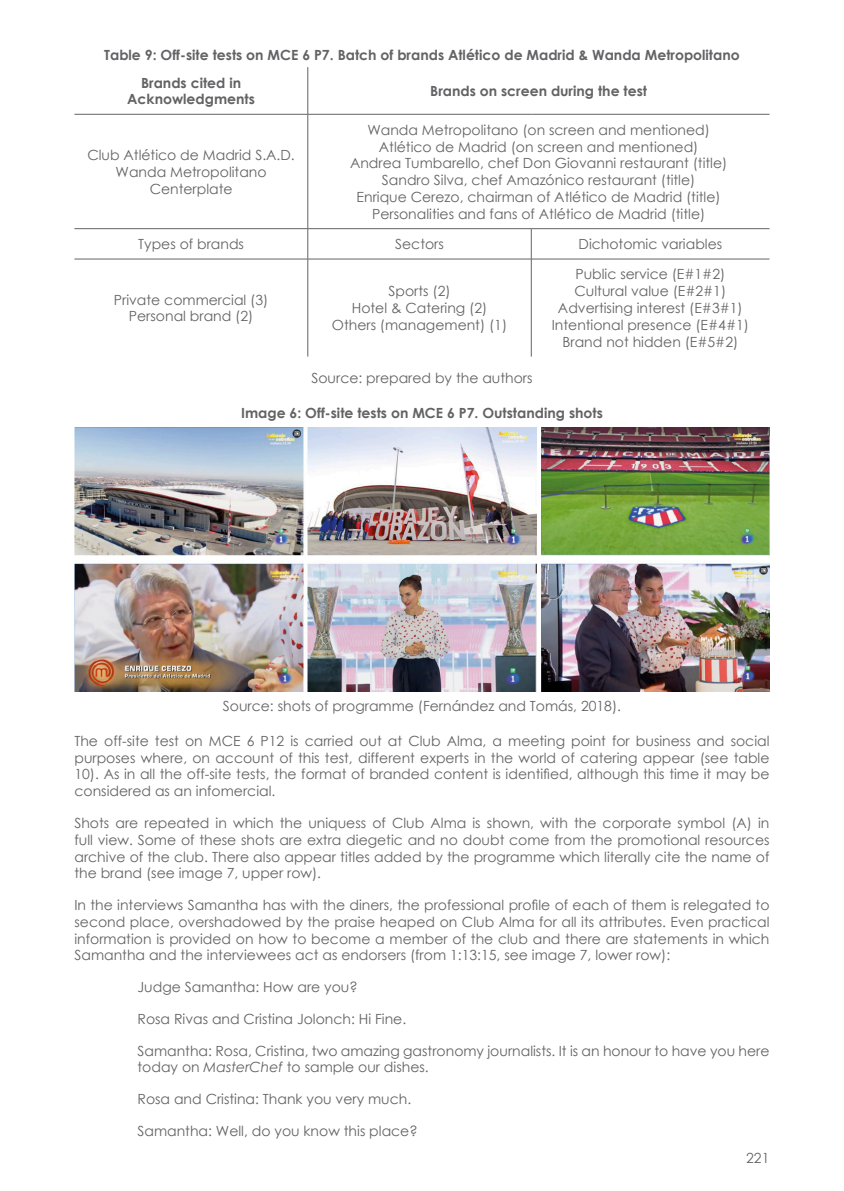
<style>
.page{position:relative;width:844px;height:1191px;background:#fff}
.page>*{position:absolute;margin:0;border:0;box-sizing:border-box;transform-origin:0 0}
.Cuerpo_Artículo{font:14px/16.8px "Century Gothic";color:#636366;text-align:center}
.Cita__40{font:14px/16.8px "Century Gothic";color:#636366}
.Título_figuras{font:700 14px "Century Gothic";color:#636366}
.Pie_de_foto{font:14px "Century Gothic";color:#636366}
.Cuerpo_Artículo-2{font:700 14px/16.8px "Century Gothic";color:#636366;text-align:center}
.s1{font-style:italic}
</style>
<div class="page">
<hr style="left:307px;top:67px;width:1px;height:47px;background:#636366">
<hr style="left:74px;top:114px;width:234px;height:1px;background:#636366">
<hr style="left:308px;top:114px;width:223px;height:1px;background:#636366">
<hr style="left:307px;top:114px;width:1px;height:114px;background:#636366">
<hr style="left:531px;top:114px;width:238px;height:1px;background:#636366">
<hr style="left:74px;top:228px;width:234px;height:1px;background:#636366">
<hr style="left:308px;top:228px;width:223px;height:1px;background:#636366">
<hr style="left:307px;top:229px;width:1px;height:30px;background:#636366">
<hr style="left:531px;top:228px;width:238px;height:1px;background:#636366">
<hr style="left:531px;top:229px;width:1px;height:30px;background:#636366">
<hr style="left:74px;top:259px;width:234px;height:1px;background:#636366">
<hr style="left:308px;top:259px;width:223px;height:1px;background:#636366">
<hr style="left:307px;top:259px;width:1px;height:97px;background:#636366">
<hr style="left:531px;top:259px;width:238px;height:1px;background:#636366">
<hr style="left:531px;top:259px;width:1px;height:97px;background:#636366">
<img style="left:74px;top:427px;width:695px;height:265px">
<p class="Título_figuras" style="left:104px;top:44px;width:637px">Table 9: Off-site tests on MCE 6 P7. Batch of brands Atlético de Madrid &amp; Wanda Metropolitano</p>
<p class="Cuerpo_Artículo-2" style="left:127px;top:73px;width:129px">Brands cited in<br>Acknowledgments</p>
<p class="Cuerpo_Artículo-2" style="left:430px;top:82px;width:218px">Brands on screen during the test</p>
<p class="Cuerpo_Artículo" style="left:87px;top:146px;width:209px">Club Atlético de Madrid S.A.D.<br>Wanda Metropolitano<br>Centerplate</p>
<p class="Cuerpo_Artículo" style="left:350px;top:121px;width:379px">Wanda Metropolitano (on screen and mentioned)<br>Atlético de Madrid (on screen and mentioned)<br>Andrea Tumbarello, chef Don Giovanni restaurant (title)<br>Sandro Silva, chef Amazónico restaurant (title)<br>Enrique Cerezo, chairman of Atlético de Madrid (title)<br>Personalities and fans of Atlético de Madrid (title)</p>
<p class="Cuerpo_Artículo" style="left:138px;top:235px;width:107px">Types of brands</p>
<p class="Cuerpo_Artículo" style="left:395px;top:235px;width:50px">Sectors</p>
<p class="Cuerpo_Artículo" style="left:578px;top:235px;width:145px">Dichotomic variables</p>
<p class="Cuerpo_Artículo" style="left:114px;top:291px;width:156px">Private commercial (3)<br>Personal brand (2)</p>
<p class="Cuerpo_Artículo" style="left:332px;top:282px;width:177px">Sports (2)<br>Hotel &amp; Catering (2)<br>Others (management) (1)</p>
<p class="Cuerpo_Artículo" style="left:551px;top:266px;width:199px">Public service (E#1#2)<br>Cultural value (E#2#1)<br>Advertising interest (E#3#1)<br>Intentional presence (E#4#1)<br>Brand not hidden (E#5#2)</p>
<p class="Pie_de_foto" style="left:311px;top:368px;width:222px">Source: prepared by the authors</p>
<p class="Título_figuras" style="left:241px;top:403px;width:363px">Image 6: Off-site tests on MCE 6 P7. Outstanding shots</p>
<p class="Pie_de_foto" style="left:223px;top:696px;width:399px">Source: shots of programme (Fernández and Tomás, 2018).</p>
<p class="Cuerpo_Artículo" style="left:74px;top:732px;width:696px;text-align:justify">The off-site test on MCE 6 P12 is carried out at Club Alma, a meeting point for business and social purposes where, on account of this test, different experts in the world of catering appear (see table 10). As in all the off-site tests, the format of branded content is identified, although this time it may be considered as an infomercial.</p>
<p class="Cuerpo_Artículo" style="left:74px;top:814px;width:696px;text-align:justify">Shots are repeated in which the uniquess of Club Alma is shown, with the corporate symbol (A) in full view. Some of these shots are extra diegetic and no doubt come from the promotional resources archive of the club. There also appear titles added by the programme which literally cite the name of the brand (see image 7, upper row).</p>
<p class="Cuerpo_Artículo" style="left:74px;top:896px;width:696px;text-align:justify">In the interviews Samantha has with the diners, the professional profile of each of them is relegated to second place, overshadowed by the praise heaped on Club Alma for all its attributes. Even practical information is provided on how to become a member of the club and there are statements in which Samantha and the interviewees act as endorsers (from 1:13:15, see image 7, lower row):</p>
<p class="Cita__40" style="left:137px;top:978px;width:222px">Judge Samantha: How are you?</p>
<p class="Cita__40" style="left:137px;top:1010px;width:270px">Rosa Rivas and Cristina Jolonch: Hi Fine.</p>
<p class="Cita__40" style="left:137px;top:1042px;width:633px">Samantha: Rosa, Cristina, two amazing gastronomy journalists. It is an honour to have you here today on <span class="s1">MasterChef</span> to sample our dishes.</p>
<p class="Cita__40" style="left:137px;top:1090px;width:275px">Rosa and Cristina: Thank you very much.</p>
<p class="Cita__40" style="left:137px;top:1122px;width:281px">Samantha: Well, do you know this place?</p>
<p class="Cuerpo_Artículo" style="left:746px;top:1149px;width:25px">221</p>
</div>
